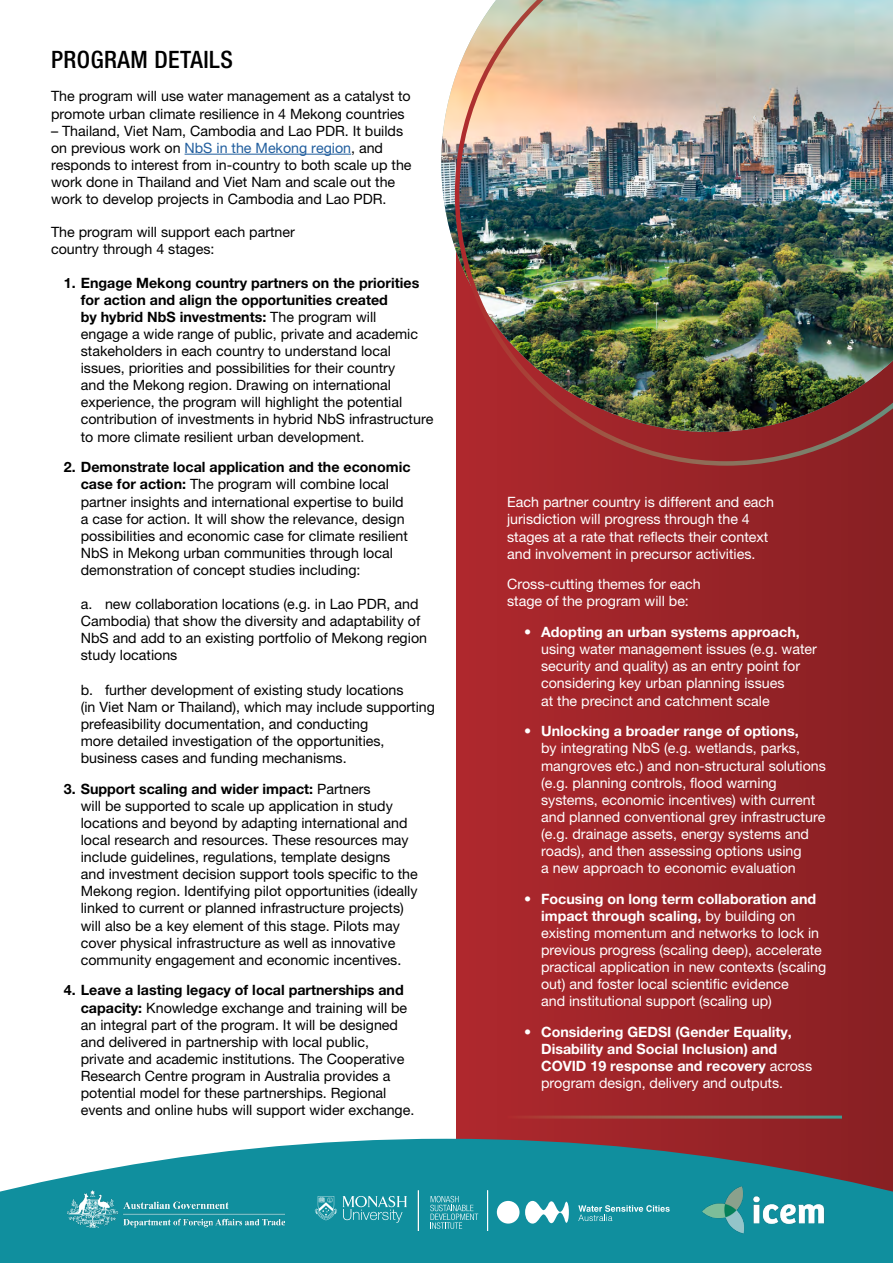
<style>
.page{position:relative;width:893px;height:1263px;background:#fff}
.page>*{position:absolute;margin:0;border:0;box-sizing:border-box;transform-origin:0 0}
.t1{font:500 condensed 24px "Helvetica Neue LT Pro";letter-spacing:.02em;color:#000}
.t2{font:14.25px/17.1px "Helvetica Neue LT Pro";color:#000}
.t3{font:14.25px/17.1px "Helvetica Neue LT Pro";color:#fff}
.t4{font:700 14.25px/17.1px "Helvetica Neue LT Pro";color:#fff}
.s1{color:#215e9e}
.s2{font-weight:700}
.s3{font-weight:400}
</style>
<div class="page">
<div style="left:456px;top:150px;width:437px;height:1113px;background:linear-gradient(to right,#af292e,#872023)"></div>
<hr style="left:185px;top:154px;width:166px;height:1px;background:#215e9e">
<hr style="left:507px;top:1115px;width:335px;height:3px;background:#fff">
<img style="left:441px;top:78px;width:14px;height:170px">
<img style="left:455px;top:0;width:438px;height:466px">
<svg style="left:0;top:1139px;width:893px;height:124px;background:#308f9b"></svg>
<svg style="left:497px;top:1201px;width:72px;height:22px"></svg>
<svg style="left:578px;top:1205px;width:92px;height:16px"></svg>
<svg style="left:418px;top:1190px;width:1px;height:40px"></svg>
<svg style="left:487px;top:1190px;width:1px;height:40px"></svg>
<svg style="left:430px;top:1196px;width:48px;height:33px;background:#3ba3af"></svg>
<svg style="left:315px;top:1196px;width:92px;height:27px;background:#3da4b0"></svg>
<img style="left:67px;top:1190px;width:217px;height:37px">
<img style="left:700px;top:1178px;width:126px;height:64px">
<h1 class="t1" style="left:51px;top:45px;width:183px">PROGRAM DETAILS</h1>
<p class="t2" style="left:51px;top:88px;width:361px">The program will use water management as a catalyst to promote urban climate resilience in 4 Mekong countries</p>
<p class="t2" style="left:51px;top:122px;width:362px">– Thailand, Viet Nam, Cambodia and Lao PDR. It builds on previous work on <span class="s1">NbS in the Mekong region</span>, and responds to interest from in-country to both scale up the work done in Thailand and Viet Nam and scale out the work to develop projects in Cambodia and Lao PDR.</p>
<p class="t2" style="left:51px;top:223px;width:245px">The program will support each partner country through 4 stages:</p>
<p class="t2" style="left:81px;top:274px;width:354px;text-indent:-17px"><span class="s2">1. Engage Mekong country partners on the priorities for action and align the opportunities created<br>by hybrid NbS investments:</span> The program will<br>engage a wide range of public, private and academic stakeholders in each country to understand local issues, priorities and possibilities for their country<br>and the Mekong region. Drawing on international experience, the program will highlight the potential contribution of investments in hybrid NbS infrastructure to more climate resilient urban development.</p>
<p class="t2" style="left:81px;top:458px;width:331px;text-indent:-17px"><span class="s2">2. Demonstrate local application and the economic case for action:</span> The program will combine local partner insights and international expertise to build a case for action. It will show the relevance, design possibilities and economic case for climate resilient NbS in Mekong urban communities through local demonstration of concept studies including:</p>
<p class="t2" style="left:81px;top:595px;width:348px">a. new collaboration locations (e.g. in Lao PDR, and Cambodia) that show the diversity and adaptability of NbS and add to an existing portfolio of Mekong region study locations</p>
<p class="t2" style="left:81px;top:681px;width:356px">b. further development of existing study locations<br>(in Viet Nam or Thailand), which may include supporting prefeasibility documentation, and conducting<br>more detailed investigation of the opportunities, business cases and funding mechanisms.</p>
<p class="t2" style="left:81px;top:780px;width:339px;text-indent:-17px"><span class="s2">3. Support scaling and wider impact:</span> Partners<br>will be supported to scale up application in study locations and beyond by adapting international and local research and resources. These resources may include guidelines, regulations, template designs and investment decision support tools specific to the Mekong region. Identifying pilot opportunities (ideally linked to current or planned infrastructure projects) will also be a key element of this stage. Pilots may cover physical infrastructure as well as innovative community engagement and economic incentives.</p>
<p class="t2" style="left:81px;top:982px;width:335px;text-indent:-17px"><span class="s2">4. Leave a lasting legacy of local partnerships and capacity:</span> Knowledge exchange and training will be an integral part of the program. It will be designed and delivered in partnership with local public, private and academic institutions. The Cooperative Research Centre program in Australia provides a potential model for these partnerships. Regional events and online hubs will support wider exchange.</p>
<p class="t3" style="left:507px;top:493px;width:269px">Each partner country is different and each jurisdiction will progress through the 4 stages at a rate that reflects their context and involvement in precursor activities.</p>
<p class="t3" style="left:507px;top:575px;width:195px">Cross-cutting themes for each stage of the program will be:</p>
<p class="t4" style="left:524px;top:623px;width:277px">• Adopting an urban systems approach,</p>
<p class="t3" style="left:541px;top:640px;width:277px">using water management issues (e.g. water security and quality) as an entry point for considering key urban planning issues<br>at the precinct and catchment scale</p>
<p class="t4" style="left:524px;top:722px;width:276px">• Unlocking a broader range of options,</p>
<p class="t3" style="left:541px;top:740px;width:286px">by integrating NbS (e.g. wetlands, parks, mangroves etc.) and non-structural solutions (e.g. planning controls, flood warning systems, economic incentives) with current and planned conventional grey infrastructure (e.g. drainage assets, energy systems and roads), and then assessing options using<br>a new approach to economic evaluation</p>
<p class="t3" style="left:541px;top:890px;width:287px;text-indent:-17px"><span class="s2">• Focusing on long term collaboration and impact through scaling,</span> by building on existing momentum and networks to lock in previous progress (scaling deep), accelerate practical application in new contexts (scaling out) and foster local scientific evidence<br>and institutional support (scaling up)</p>
<p class="t4" style="left:541px;top:1023px;width:273px;text-indent:-17px">• Considering GEDSI (Gender Equality, Disability and Social Inclusion) and COVID 19 response and recovery <span class="s3">across program design, delivery and outputs.</span></p>
</div>
